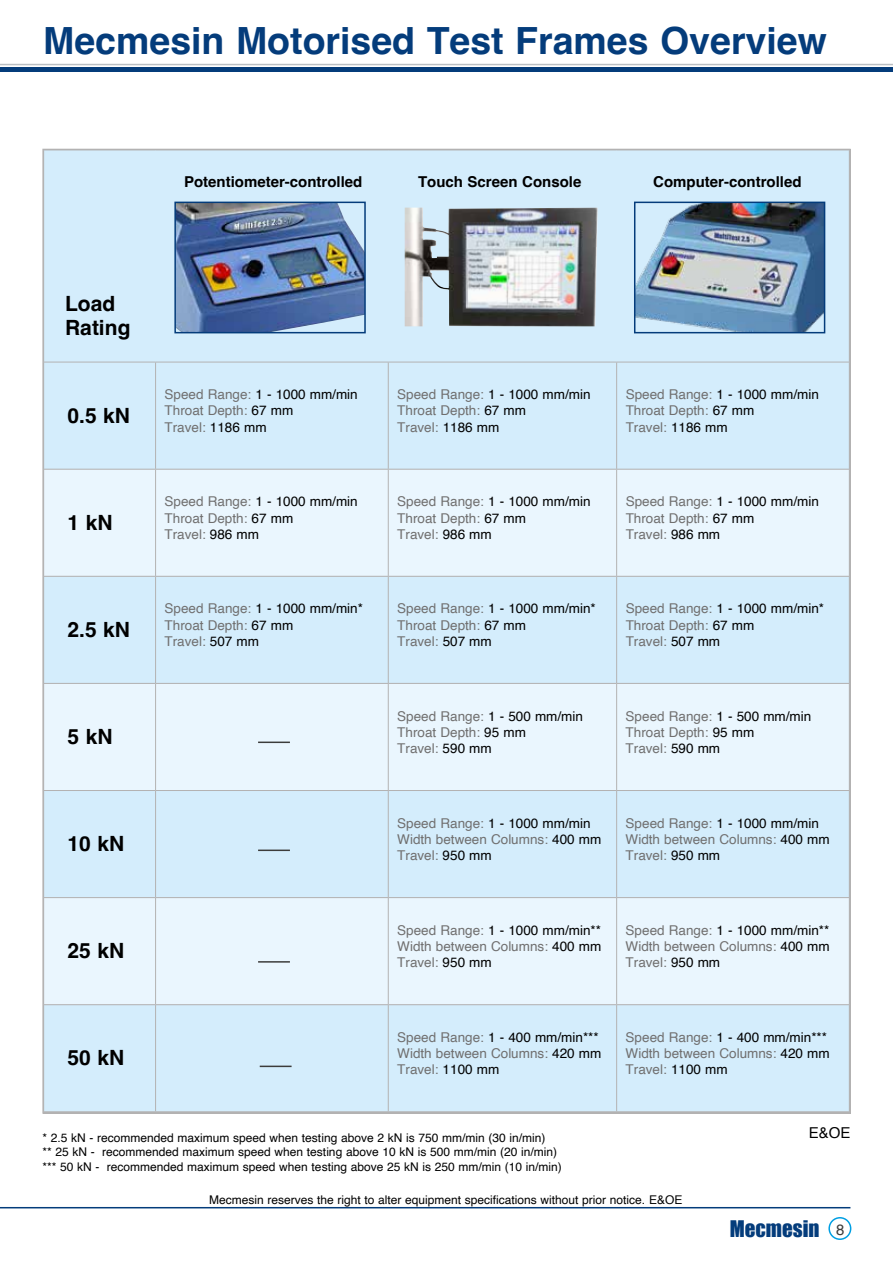
<style>
.page{position:relative;width:893px;height:1263px;background:#fff}
.page>*{position:absolute;margin:0;border:0;box-sizing:border-box;transform-origin:0 0}
.t1{font:700 37.5px "Helvetica";color:#043c7b}
.t2{font:700 21px/24px "Helvetica";color:#000}
.t3{font:21px "Impact";color:#043c7b}
.t4{font:700 15px "Helvetica";color:#000}
.t5{font:15px "Helvetica";color:#000}
.t6{font:13.5px/16.2px "Helvetica";color:#706f6f}
.t7{font:12px/14.4px "Helvetica";color:#000}
.s1{color:#000}
.s2{font-family:"Helvetica";font-size:15px;color:#3c3c3b}
</style>
<div class="page">
<div style="left:45px;top:151px;width:803px;height:960px;background:#d4edfc"></div>
<svg style="left:45px;top:470px;width:803px;height:534px;background:#e1f2fd"></svg>
<hr style="left:43px;top:362px;width:113px;height:1px;background:#b3b2b2">
<hr style="left:156px;top:362px;width:232px;height:1px;background:#b3b2b2">
<hr style="left:155px;top:362px;width:1px;height:107px;background:#b3b2b2">
<hr style="left:388px;top:362px;width:229px;height:1px;background:#b3b2b2">
<hr style="left:388px;top:362px;width:1px;height:107px;background:#b3b2b2">
<hr style="left:617px;top:362px;width:233px;height:1px;background:#b3b2b2">
<hr style="left:616px;top:362px;width:1px;height:107px;background:#b3b2b2">
<hr style="left:43px;top:469px;width:113px;height:1px;background:#b3b2b2">
<hr style="left:156px;top:469px;width:232px;height:1px;background:#b3b2b2">
<hr style="left:155px;top:469px;width:1px;height:107px;background:#b3b2b2">
<hr style="left:388px;top:469px;width:229px;height:1px;background:#b3b2b2">
<hr style="left:388px;top:469px;width:1px;height:107px;background:#b3b2b2">
<hr style="left:617px;top:469px;width:233px;height:1px;background:#b3b2b2">
<hr style="left:616px;top:469px;width:1px;height:107px;background:#b3b2b2">
<hr style="left:43px;top:576px;width:113px;height:1px;background:#b3b2b2">
<hr style="left:156px;top:576px;width:232px;height:1px;background:#b3b2b2">
<hr style="left:155px;top:577px;width:1px;height:106px;background:#b3b2b2">
<hr style="left:388px;top:576px;width:229px;height:1px;background:#b3b2b2">
<hr style="left:388px;top:577px;width:1px;height:106px;background:#b3b2b2">
<hr style="left:617px;top:576px;width:233px;height:1px;background:#b3b2b2">
<hr style="left:616px;top:577px;width:1px;height:106px;background:#b3b2b2">
<hr style="left:43px;top:683px;width:113px;height:1px;background:#b3b2b2">
<hr style="left:156px;top:683px;width:232px;height:1px;background:#b3b2b2">
<hr style="left:155px;top:684px;width:1px;height:106px;background:#b3b2b2">
<hr style="left:388px;top:683px;width:229px;height:1px;background:#b3b2b2">
<hr style="left:388px;top:684px;width:1px;height:106px;background:#b3b2b2">
<hr style="left:617px;top:683px;width:233px;height:1px;background:#b3b2b2">
<hr style="left:616px;top:684px;width:1px;height:106px;background:#b3b2b2">
<hr style="left:43px;top:790px;width:113px;height:1px;background:#b3b2b2">
<hr style="left:156px;top:790px;width:232px;height:1px;background:#b3b2b2">
<hr style="left:155px;top:791px;width:1px;height:106px;background:#b3b2b2">
<hr style="left:388px;top:790px;width:229px;height:1px;background:#b3b2b2">
<hr style="left:388px;top:791px;width:1px;height:106px;background:#b3b2b2">
<hr style="left:617px;top:790px;width:233px;height:1px;background:#b3b2b2">
<hr style="left:616px;top:791px;width:1px;height:106px;background:#b3b2b2">
<hr style="left:43px;top:897px;width:113px;height:1px;background:#b3b2b2">
<hr style="left:156px;top:897px;width:232px;height:1px;background:#b3b2b2">
<hr style="left:155px;top:898px;width:1px;height:106px;background:#b3b2b2">
<hr style="left:388px;top:897px;width:229px;height:1px;background:#b3b2b2">
<hr style="left:388px;top:898px;width:1px;height:106px;background:#b3b2b2">
<hr style="left:617px;top:897px;width:233px;height:1px;background:#b3b2b2">
<hr style="left:616px;top:898px;width:1px;height:106px;background:#b3b2b2">
<hr style="left:43px;top:1004px;width:113px;height:1px;background:#b3b2b2">
<hr style="left:156px;top:1004px;width:232px;height:1px;background:#b3b2b2">
<hr style="left:155px;top:1005px;width:1px;height:106px;background:#b3b2b2">
<hr style="left:388px;top:1004px;width:229px;height:1px;background:#b3b2b2">
<hr style="left:388px;top:1005px;width:1px;height:106px;background:#b3b2b2">
<hr style="left:617px;top:1004px;width:233px;height:1px;background:#b3b2b2">
<hr style="left:616px;top:1005px;width:1px;height:106px;background:#b3b2b2">
<img style="left:177px;top:205px;width:186px;height:125px">
<div style="left:174px;top:202px;width:192px;height:131px;border:2px solid #043c7b"></div>
<img style="left:405px;top:208px;width:193px;height:118px">
<img style="left:637px;top:205px;width:185px;height:125px">
<div style="left:634px;top:202px;width:191px;height:131px;border:2px solid #043c7b"></div>
<hr style="left:258px;top:741px;width:32px;height:2px;background:#3c3c3b">
<hr style="left:258px;top:849px;width:32px;height:2px;background:#3c3c3b">
<hr style="left:258px;top:961px;width:32px;height:2px;background:#3c3c3b">
<hr style="left:260px;top:1065px;width:32px;height:2px;background:#3c3c3b">
<div style="left:0;top:67px;width:893px;height:5px;background:#043c7b"></div>
<hr style="left:0;top:64px;width:893px;height:1px;background:#bbbfc3">
<div style="left:828px;top:1217px;width:23px;height:23px;border:2px solid #009fe3;border-radius:50%"></div>
<hr style="left:0;top:1207px;width:850px;height:1px;background:#043c7b">
<h1 class="t1" style="left:43px;top:18px;width:785px">Mecmesin Motorised Test Frames Overview</h1>
<p class="t4" style="left:184px;top:173px;width:180px">Potentiometer-controlled</p>
<p class="t4" style="left:418px;top:173px;width:165px">Touch Screen Console</p>
<p class="t4" style="left:653px;top:173px;width:150px">Computer-controlled</p>
<h2 class="t2" style="left:65px;top:294px;width:67px">Load<br>Rating</h2>
<h2 class="t2" style="left:68px;top:406px;width:64px">0.5 kN</h2>
<h2 class="t2" style="left:68px;top:513px;width:46px">1 kN</h2>
<h2 class="t2" style="left:68px;top:620px;width:64px">2.5 kN</h2>
<h2 class="t2" style="left:68px;top:727px;width:46px">5 kN</h2>
<h2 class="t2" style="left:68px;top:834px;width:58px">10 kN</h2>
<h2 class="t2" style="left:68px;top:941px;width:58px">25 kN</h2>
<h2 class="t2" style="left:68px;top:1048px;width:58px">50 kN</h2>
<p class="t6" style="left:165px;top:387px;width:195px">Speed Range: <span class="s1">1 - 1000 mm/min<br></span>Throat Depth: <span class="s1">67 mm<br></span>Travel: <span class="s1">1186 mm</span></p>
<p class="t6" style="left:397px;top:387px;width:195px">Speed Range: <span class="s1">1 - 1000 mm/min<br></span>Throat Depth: <span class="s1">67 mm<br></span>Travel: <span class="s1">1186 mm</span></p>
<p class="t6" style="left:626px;top:387px;width:195px">Speed Range: <span class="s1">1 - 1000 mm/min<br></span>Throat Depth: <span class="s1">67 mm<br></span>Travel: <span class="s1">1186 mm</span></p>
<p class="t6" style="left:165px;top:494px;width:195px">Speed Range: <span class="s1">1 - 1000 mm/min<br></span>Throat Depth: <span class="s1">67 mm<br></span>Travel: <span class="s1">986 mm</span></p>
<p class="t6" style="left:397px;top:494px;width:195px">Speed Range: <span class="s1">1 - 1000 mm/min<br></span>Throat Depth: <span class="s1">67 mm<br></span>Travel: <span class="s1">986 mm</span></p>
<p class="t6" style="left:626px;top:494px;width:195px">Speed Range: <span class="s1">1 - 1000 mm/min<br></span>Throat Depth: <span class="s1">67 mm<br></span>Travel: <span class="s1">986 mm</span></p>
<p class="t6" style="left:165px;top:601px;width:200px">Speed Range: <span class="s1">1 - 1000 mm/min*<br></span>Throat Depth: <span class="s1">67 mm<br></span>Travel: <span class="s1">507 mm</span></p>
<p class="t6" style="left:397px;top:601px;width:200px">Speed Range: <span class="s1">1 - 1000 mm/min*<br></span>Throat Depth: <span class="s1">67 mm<br></span>Travel: <span class="s1">507 mm</span></p>
<p class="t6" style="left:626px;top:601px;width:200px">Speed Range: <span class="s1">1 - 1000 mm/min*<br></span>Throat Depth: <span class="s1">67 mm<br></span>Travel: <span class="s1">507 mm</span></p>
<p class="t6" style="left:397px;top:708px;width:187px">Speed Range: <span class="s1">1 - 500 mm/min<br></span>Throat Depth: <span class="s1">95 mm<br></span>Travel: <span class="s1">590 mm</span></p>
<p class="t6" style="left:626px;top:708px;width:187px">Speed Range: <span class="s1">1 - 500 mm/min<br></span>Throat Depth: <span class="s1">95 mm<br></span>Travel: <span class="s1">590 mm</span></p>
<p class="t6" style="left:397px;top:815px;width:206px">Speed Range: <span class="s1">1 - 1000 mm/min<br></span>Width between Columns: <span class="s1">400 mm<br></span>Travel: <span class="s1">950 mm</span></p>
<p class="t6" style="left:626px;top:815px;width:206px">Speed Range: <span class="s1">1 - 1000 mm/min<br></span>Width between Columns: <span class="s1">400 mm<br></span>Travel: <span class="s1">950 mm</span></p>
<p class="t6" style="left:397px;top:922px;width:206px;text-align:justify">Speed Range: <span class="s1">1 - 1000 mm/min** </span>Width between Columns: <span class="s1">400 mm </span>Travel: <span class="s1">950 mm</span></p>
<p class="t6" style="left:626px;top:922px;width:206px;text-align:justify">Speed Range: <span class="s1">1 - 1000 mm/min** </span>Width between Columns: <span class="s1">400 mm </span>Travel: <span class="s1">950 mm</span></p>
<p class="t6" style="left:397px;top:1029px;width:206px">Speed Range: <span class="s1">1 - 400 mm/min***<br></span>Width between Columns: <span class="s1">420 mm<br></span>Travel: <span class="s1">1100 mm</span></p>
<p class="t6" style="left:626px;top:1029px;width:206px">Speed Range: <span class="s1">1 - 400 mm/min***<br></span>Width between Columns: <span class="s1">420 mm<br></span>Travel: <span class="s1">1100 mm</span></p>
<p class="t7" style="left:43px;top:1131px;width:504px">* 2.5 kN - recommended maximum speed when testing above 2 kN is 750 mm/min (30 in/min)</p>
<p class="t7" style="left:43px;top:1145px;width:521px">** 25 kN - recommended maximum speed when testing above 10 kN is 500 mm/min (20 in/min) *** 50 kN - recommended maximum speed when testing above 25 kN is 250 mm/min (10 in/min)</p>
<p class="t7" style="left:209px;top:1193px;width:475px">Mecmesin reserves the right to alter equipment specifications without prior notice. E&amp;OE</p>
<p class="t5" style="left:809px;top:1121px;width:43px">E&amp;OE</p>
<h2 class="t3" style="left:730px;top:1212px;width:116px">Mecmesin <span class="s2">8</span></h2>
</div>
